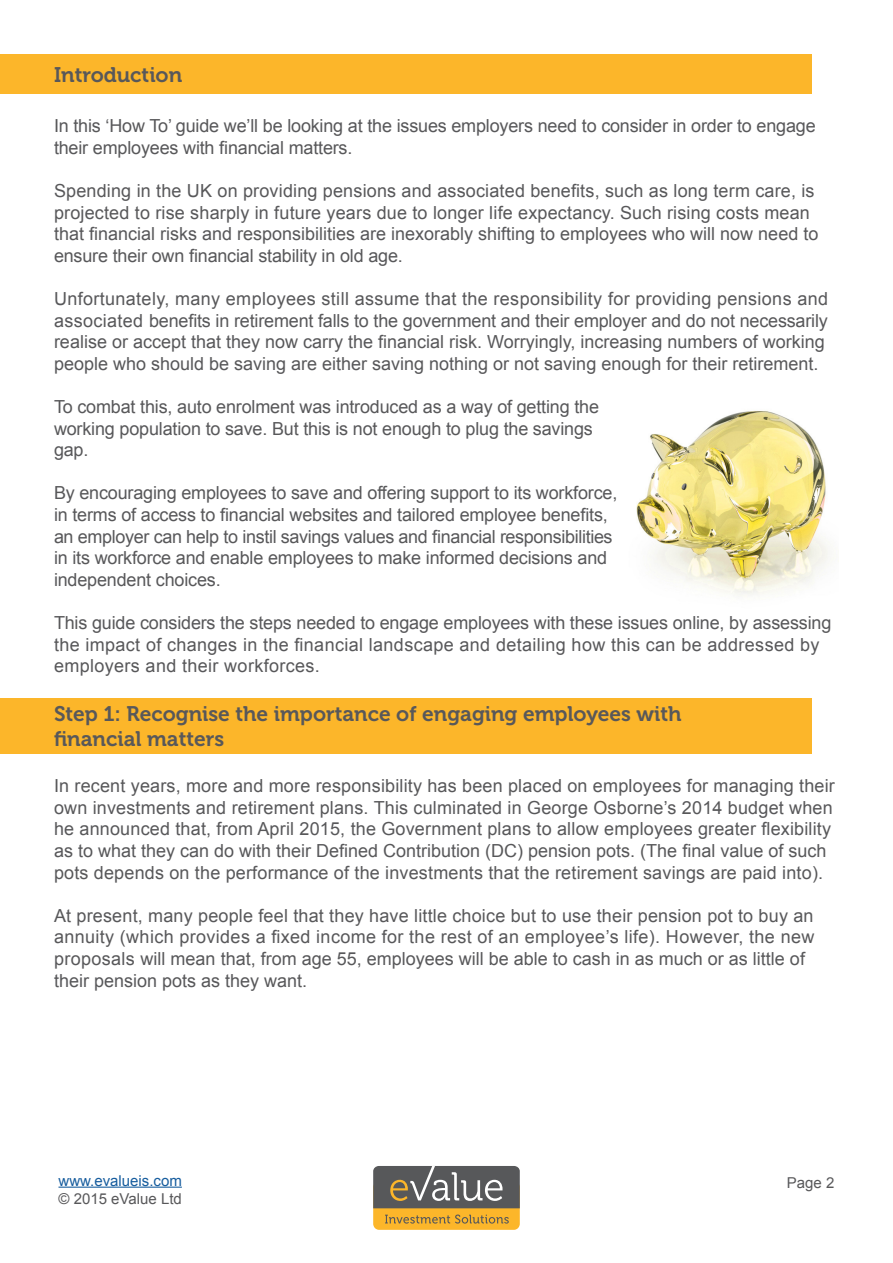
<style>
.page{position:relative;width:893px;height:1263px;background:#fff}
.page>*{position:absolute;margin:0;border:0;box-sizing:border-box;transform-origin:0 0}
.t1{font:21px "Museo 700";color:#58585a}
.t2{font:18px/21.6px "Arial";color:#58585a}
.t3{font:18px/21.6px "Arial";letter-spacing:.02em;color:#58585a}
.t4{font:15px "Arial";color:#58585a}
.t5{font:15px "Arial";color:#175d9e}
</style>
<div class="page">
<div style="left:373px;top:1181px;width:147px;height:49px;background:#fcb62a;border-radius:6px"></div>
<svg style="left:385px;top:1214px;width:124px;height:9px"></svg>
<svg style="left:373px;top:1166px;width:147px;height:42px;background:#6e6d6b"></svg>
<hr style="left:58px;top:1186px;width:124px;height:2px;background:#175d9e">
<img style="left:636px;top:411px;width:192px;height:185px">
<div style="left:0;top:54px;width:812px;height:40px;background:#fcb62a"></div>
<div style="left:0;top:698px;width:812px;height:56px;background:#fcb62a"></div>
<p class="t1" style="left:54px;top:63px;width:130px">Introduction</p>
<p class="t2" style="left:54px;top:115px;width:763px">In this ‘How To’ guide we’ll be looking at the issues employers need to consider in order to engage their employees with financial matters.</p>
<p class="t2" style="left:54px;top:180px;width:766px">Spending in the UK on providing pensions and associated benefits, such as long term care, is projected to rise sharply in future years due to longer life expectancy. Such rising costs mean that financial risks and responsibilities are inexorably shifting to employees who will now need to ensure their own financial stability in old age.</p>
<p class="t2" style="left:54px;top:288px;width:776px">Unfortunately, many employees still assume that the responsibility for providing pensions and associated benefits in retirement falls to the government and their employer and do not necessarily realise or accept that they now carry the financial risk. Worryingly, increasing numbers of working people who should be saving are either saving nothing or not saving enough for their retirement.</p>
<p class="t2" style="left:54px;top:396px;width:547px">To combat this, auto enrolment was introduced as a way of getting the working population to save. But this is not enough to plug the savings gap.</p>
<p class="t2" style="left:54px;top:482px;width:565px">By encouraging employees to save and offering support to its workforce, in terms of access to financial websites and tailored employee benefits, an employer can help to instil savings values and financial responsibilities in its workforce and enable employees to make informed decisions and independent choices.</p>
<p class="t3" style="left:54px;top:612px;width:779px">This guide considers the steps needed to engage employees with these issues online, by assessing the impact of changes in the financial landscape and detailing how this can be addressed by employers and their workforces.</p>
<p class="t1" style="left:54px;top:702px;width:629px">Step 1: Recognise the importance of engaging employees with</p>
<p class="t1" style="left:54px;top:727px;width:172px">financial matters</p>
<p class="t2" style="left:54px;top:775px;width:782px">In recent years, more and more responsibility has been placed on employees for managing their own investments and retirement plans. This culminated in George Osborne’s 2014 budget when he announced that, from April 2015, the Government plans to allow employees greater flexibility as to what they can do with their Defined Contribution (DC) pension pots. (The final value of such pots depends on the performance of the investments that the retirement savings are paid into).</p>
<p class="t2" style="left:54px;top:905px;width:762px">At present, many people feel that they have little choice but to use their pension pot to buy an annuity (which provides a fixed income for the rest of an employee’s life). However, the new proposals will mean that, from age 55, employees will be able to cash in as much or as little of their pension pots as they want.</p>
<p class="t5" style="left:58px;top:1170px;width:125px">www.evalueis.com</p>
<p class="t4" style="left:787px;top:1173px;width:49px">Page 2</p>
<p class="t4" style="left:58px;top:1188px;width:125px">© 2015 eValue Ltd</p>
</div>
